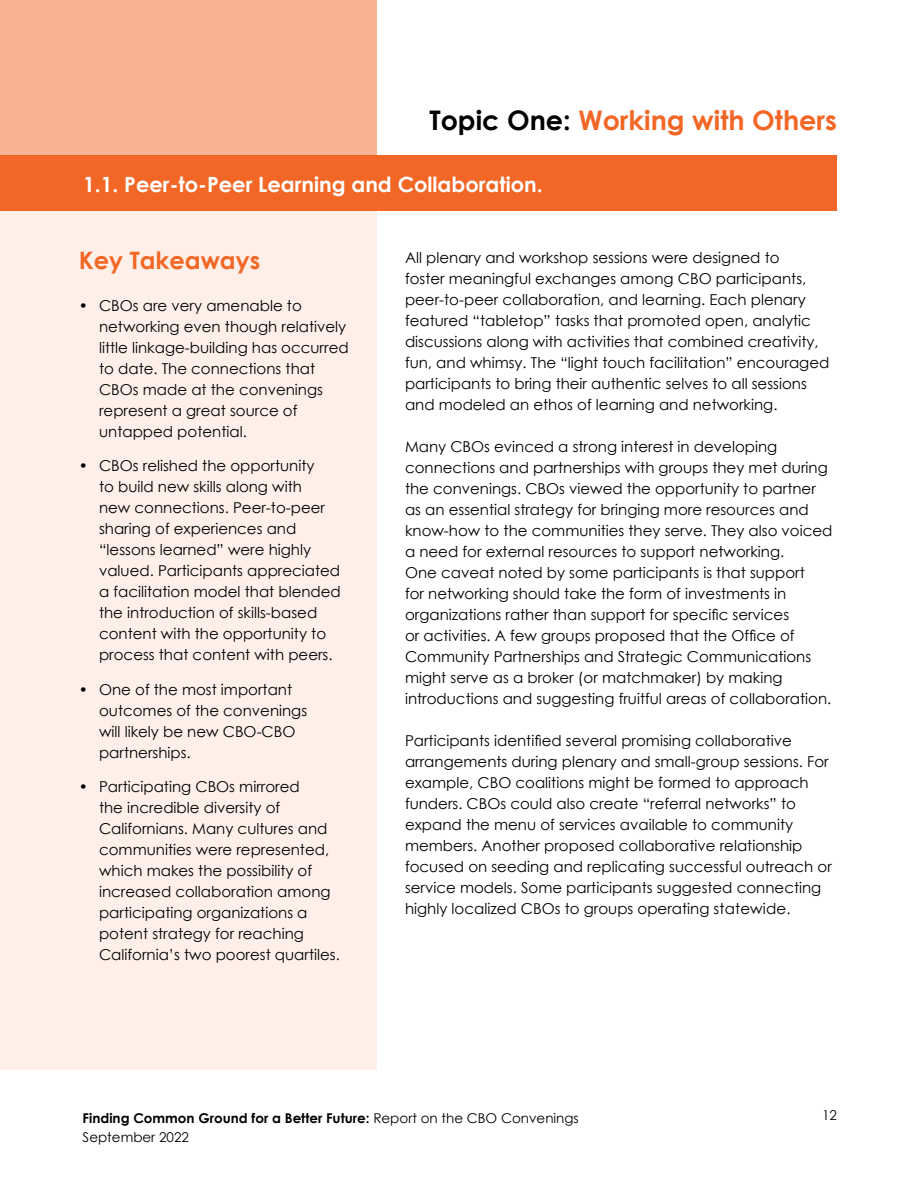
<style>
.page{position:relative;width:918px;height:1188px;background:#fff}
.page>*{position:absolute;margin:0;border:0;box-sizing:border-box;transform-origin:0 0}
.H1{font:700 27px "Century Gothic";color:#f26726}
.t1{font:700 24px "Century Gothic";color:#f26726}
.H2{font:700 21px "Century Gothic";color:#fff}
.Paragraph{font:15px/21px "Century Gothic";color:#000}
.t2{font:700 13.5px "Century Gothic";color:#000}
.t3{font:13.5px "Century Gothic";color:#000}
.s1{color:#000}
.s2{font-weight:400}
</style>
<div class="page">
<div style="left:0;top:0;width:377px;height:183px;background:#f9b393"></div>
<div style="left:0;top:199px;width:377px;height:871px;background:#fef0e9"></div>
<div style="left:0;top:156px;width:837px;height:55px;background:#f26726"></div>
<h2 class="H1" style="left:429px;top:100px;width:409px"><span class="s1">Topic One:</span> Working with Others</h2>
<h3 class="H2" style="left:83px;top:168px;width:461px">1.1. Peer-to-Peer Learning and Collaboration.</h3>
<h3 class="t1" style="left:79px;top:243px;width:183px">Key Takeaways</h3>
<p class="Paragraph" style="left:99px;top:295px;width:251px;text-indent:-20px">• CBOs are very amenable to networking even though relatively little linkage-building has occurred to date. The connections that<br>CBOs made at the convenings represent a great source of untapped potential.</p>
<p class="Paragraph" style="left:99px;top:455px;width:243px;text-indent:-20px">• CBOs relished the opportunity<br>to build new skills along with<br>new connections. Peer-to-peer sharing of experiences and “lessons learned” were highly valued. Participants appreciated a facilitation model that blended the introduction of skills-based content with the opportunity to process that content with peers.</p>
<p class="Paragraph" style="left:99px;top:679px;width:210px;text-indent:-20px">• One of the most important outcomes of the convenings will likely be new CBO-CBO partnerships.</p>
<p class="Paragraph" style="left:99px;top:776px;width:242px;text-indent:-20px">• Participating CBOs mirrored<br>the incredible diversity of<br>Californians. Many cultures and communities were represented, which makes the possibility of increased collaboration among participating organizations a potent strategy for reaching<br>California’s two poorest quartiles.</p>
<p class="Paragraph" style="left:405px;top:247px;width:426px">All plenary and workshop sessions were designed to<br>foster meaningful exchanges among CBO participants, peer-to-peer collaboration, and learning. Each plenary featured “tabletop” tasks that promoted open, analytic discussions along with activities that combined creativity, fun, and whimsy. The “light touch facilitation” encouraged participants to bring their authentic selves to all sessions and modeled an ethos of learning and networking.</p>
<p class="Paragraph" style="left:405px;top:436px;width:429px">Many CBOs evinced a strong interest in developing connections and partnerships with groups they met during the convenings. CBOs viewed the opportunity to partner as an essential strategy for bringing more resources and know-how to the communities they serve. They also voiced a need for external resources to support networking.<br>One caveat noted by some participants is that support<br>for networking should take the form of investments in organizations rather than support for specific services<br>or activities. A few groups proposed that the Office of Community Partnerships and Strategic Communications might serve as a broker (or matchmaker) by making introductions and suggesting fruitful areas of collaboration.</p>
<p class="Paragraph" style="left:405px;top:730px;width:428px">Participants identified several promising collaborative arrangements during plenary and small-group sessions. For example, CBO coalitions might be formed to approach funders. CBOs could also create “referral networks” to expand the menu of services available to community members. Another proposed collaborative relationship focused on seeding and replicating successful outreach or service models. Some participants suggested connecting highly localized CBOs to groups operating statewide.</p>
<p class="t2" style="left:83px;top:1107px;width:498px">Finding Common Ground for a Better Future: <span class="s2">Report on the CBO Convenings</span></p>
<p class="t3" style="left:822px;top:1105px;width:16px">12</p>
<p class="t3" style="left:83px;top:1128px;width:108px">September 2022</p>
</div>
